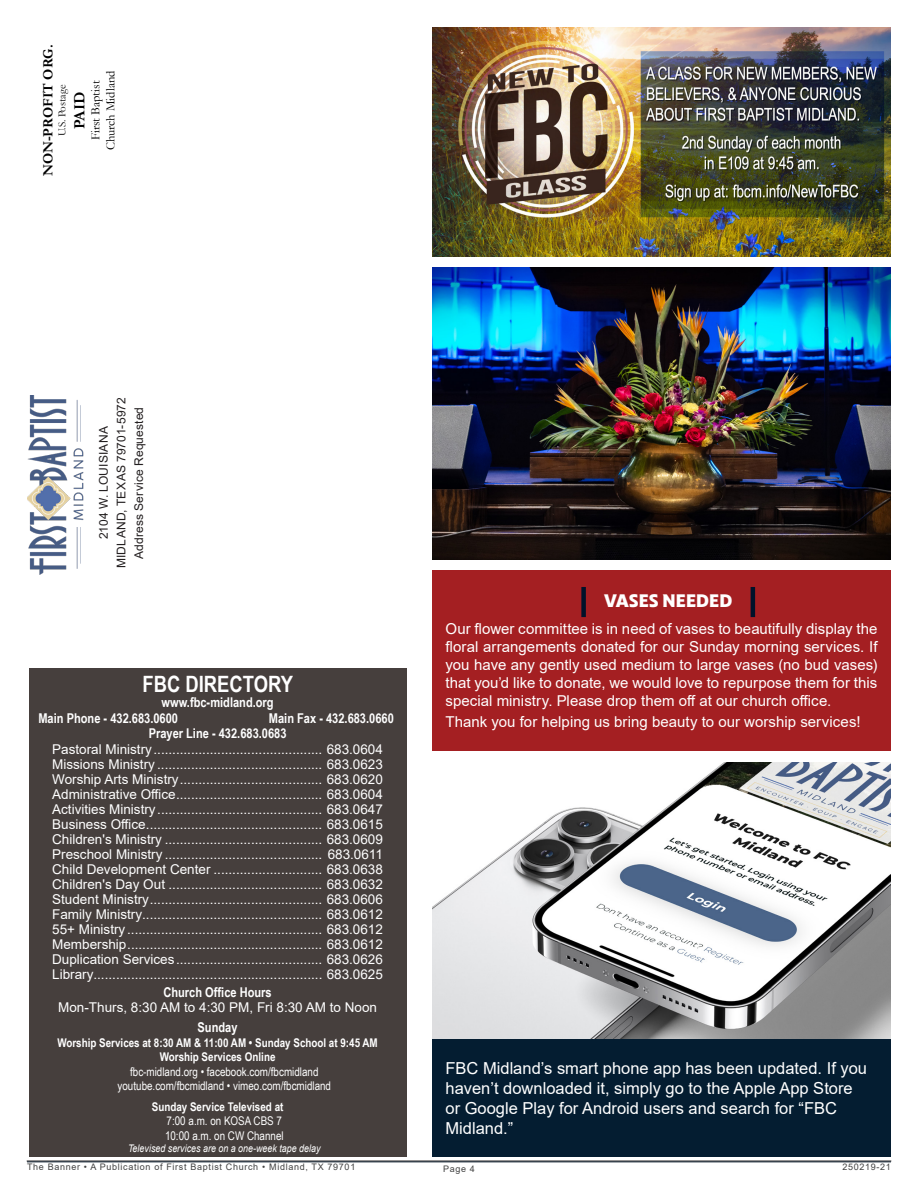
<style>
.page{position:relative;width:918px;height:1188px;background:#fff}
.page>*{position:absolute;margin:0;border:0;box-sizing:border-box;transform-origin:0 0}
.Hdr01{font:700 22.5px "Arial Narrow";color:#fff}
.Section_Hdr_01{font:800 18px "Highgate";color:#fff}
.Phone_List{font:16.5px/19.8px "Arial";color:#fff}
.t1{font:700 15.75px "Garamond";color:#000}
.Section_Body{font:15px/18px "Arial";letter-spacing:.005em;color:#fff;text-align:justify}
.t2{font:700 14.1px "Garamond";color:#000}
.Phone_List-2{font:13.5px "Arial";color:#fff}
.Hdr02{font:700 13.5px "Arial Narrow";color:#fff}
.t3{font:12.6px "Garamond";color:#000}
.Social_Meda___Service_Times{font:12px/14.4px "Arial Narrow";color:#fff;text-align:center}
.Hdr03{font:700 12px "Arial Narrow";color:#fff}
.Return_Address{font:12px "Arial";letter-spacing:.015em;color:#231f20}
.t4{font:10.95px "Garamond";color:#000}
.Social_Meda___Service_Times-2{font:italic 10.5px "Arial";color:#fff;scale:.85 1}
.t5{font:9px "Arial";letter-spacing:.075em;color:#414141}
</style>
<div class="page">
<hr style="left:27px;top:1161px;width:864px;height:1px;background:#0a1b2b">
<img style="left:432px;top:762px;width:458px;height:277px">
<div style="left:29px;top:668px;width:378px;height:488px;background:#463f3d"></div>
<img style="left:27px;top:396px;width:57px;height:178px">
<div style="left:432px;top:1039px;width:459px;height:117px;background:#041d31"></div>
<img style="left:432px;top:27px;width:459px;height:229px">
<div style="left:432px;top:570px;width:459px;height:181px;background:#a41f22"></div>
<div style="left:581px;top:587px;width:5px;height:30px;background:#00122a"></div>
<hr style="left:751px;top:587px;width:4px;height:30px;background:#00122a">
<img style="left:432px;top:268px;width:459px;height:291px">
<p class="t2" style="left:38px;top:176px;width:133px;rotate:-90deg">NON-PROFIT ORG.</p>
<p class="t4" style="left:55px;top:136px;width:53px;rotate:-90deg">U.S. Postage</p>
<p class="t1" style="left:69px;top:129px;width:39px;rotate:-90deg">PAID</p>
<p class="t3" style="left:87px;top:140px;width:61px;rotate:-90deg">First Baptist</p>
<p class="t3" style="left:102px;top:150px;width:81px;rotate:-90deg">Church Midland</p>
<p class="Return_Address" style="left:95px;top:539px;width:115px;rotate:-90deg">2104 W. LOUISIANA</p>
<p class="Return_Address" style="left:113px;top:568px;width:172px;rotate:-90deg">MIDLAND, TEXAS 79701-5972</p>
<p class="Return_Address" style="left:131px;top:559px;width:153px;rotate:-90deg">Address Service Requested</p>
<p class="Hdr01" style="left:142px;top:667px;width:152px">FBC DIRECTORY</p>
<p class="Hdr02" style="left:162px;top:692px;width:114px">www.fbc-midland.org</p>
<p class="Hdr02" style="left:38px;top:709px;width:141px">Main Phone - 432.683.0600</p>
<p class="Hdr02" style="left:269px;top:709px;width:126px">Main Fax - 432.683.0660</p>
<p class="Hdr02" style="left:149px;top:724px;width:139px">Prayer Line - 432.683.0683</p>
<p class="Phone_List-2" style="left:52px;top:740px;width:332px">Pastoral Ministry............................................. 683.0604</p>
<p class="Phone_List-2" style="left:52px;top:755px;width:332px">Missions Ministry ............................................ 683.0623</p>
<p class="Phone_List-2" style="left:52px;top:770px;width:332px">Worship Arts Ministry...................................... 683.0620</p>
<p class="Phone_List-2" style="left:52px;top:785px;width:332px">Administrative Office....................................... 683.0604</p>
<p class="Phone_List-2" style="left:52px;top:800px;width:332px">Activities Ministry............................................ 683.0647</p>
<p class="Phone_List-2" style="left:52px;top:815px;width:332px">Business Office............................................... 683.0615</p>
<p class="Phone_List-2" style="left:52px;top:830px;width:332px">Children's Ministry .......................................... 683.0609</p>
<p class="Phone_List-2" style="left:52px;top:845px;width:332px">Preschool Ministry .......................................... 683.0611</p>
<p class="Phone_List-2" style="left:52px;top:860px;width:332px">Child Development Center ............................. 683.0638</p>
<p class="Phone_List-2" style="left:52px;top:875px;width:332px">Children's Day Out ......................................... 683.0632</p>
<p class="Phone_List-2" style="left:52px;top:890px;width:332px">Student Ministry.............................................. 683.0606</p>
<p class="Phone_List-2" style="left:52px;top:905px;width:332px">Family Ministry................................................ 683.0612</p>
<p class="Phone_List-2" style="left:52px;top:920px;width:332px">55+ Ministry .................................................... 683.0612</p>
<p class="Phone_List-2" style="left:52px;top:935px;width:332px">Membership.................................................... 683.0612</p>
<p class="Phone_List-2" style="left:52px;top:950px;width:332px">Duplication Services....................................... 683.0626</p>
<p class="Phone_List-2" style="left:52px;top:965px;width:332px">Library............................................................. 683.0625</p>
<p class="Hdr02" style="left:163px;top:982px;width:110px">Church Office Hours</p>
<p class="Phone_List-2" style="left:58px;top:998px;width:320px">Mon-Thurs, 8:30 AM to 4:30 PM, Fri 8:30 AM to Noon</p>
<p class="Hdr02" style="left:198px;top:1017px;width:41px">Sunday</p>
<p class="Hdr03" style="left:57px;top:1033px;width:322px">Worship Services at 8:30 AM &amp; 11:00 AM • Sunday School at 9:45 AM</p>
<p class="Hdr03" style="left:160px;top:1048px;width:117px">Worship Services Online</p>
<p class="Social_Meda___Service_Times" style="left:118px;top:1064px;width:215px">fbc-midland.org • facebook.com/fbcmidland youtube.com/fbcmidland • vimeo.com/fbcmidland</p>
<p class="Hdr03" style="left:152px;top:1098px;width:133px">Sunday Service Televised at</p>
<p class="Social_Meda___Service_Times" style="left:165px;top:1114px;width:120px;text-align:left">7:00 a.m. on KOSA CBS 7<br>10:00 a.m. on CW Channel</p>
<p class="Social_Meda___Service_Times-2" style="left:128px;top:1142px;width:228px">Televised services are on a one-week tape delay</p>
<p class="Section_Hdr_01" style="left:604px;top:589px;width:130px">VASES NEEDED</p>
<p class="Section_Body" style="left:446px;top:620px;width:434px">Our flower committee is in need of vases to beautifully display the floral arrangements donated for our Sunday morning services. If you have any gently used medium to large vases (no bud vases) that you’d like to donate, we would love to repurpose them for this special ministry. Please drop them off at our church office.</p>
<p class="Section_Body" style="left:446px;top:713px;width:417px">Thank you for helping us bring beauty to our worship services!</p>
<p class="Phone_List" style="left:446px;top:1058px;width:423px">FBC Midland’s smart phone app has been updated. If you haven’t downloaded it, simply go to the Apple App Store or Google Play for Android users and search for “FBC Midland.”</p>
<p class="t5" style="left:27px;top:1161px;width:330px">The Banner • A Publication of First Baptist Church • Midland, TX 79701</p>
<p class="t5" style="left:443px;top:1163px;width:33px">Page 4</p>
<p class="t5" style="left:843px;top:1161px;width:50px">250219-21</p>
</div>
